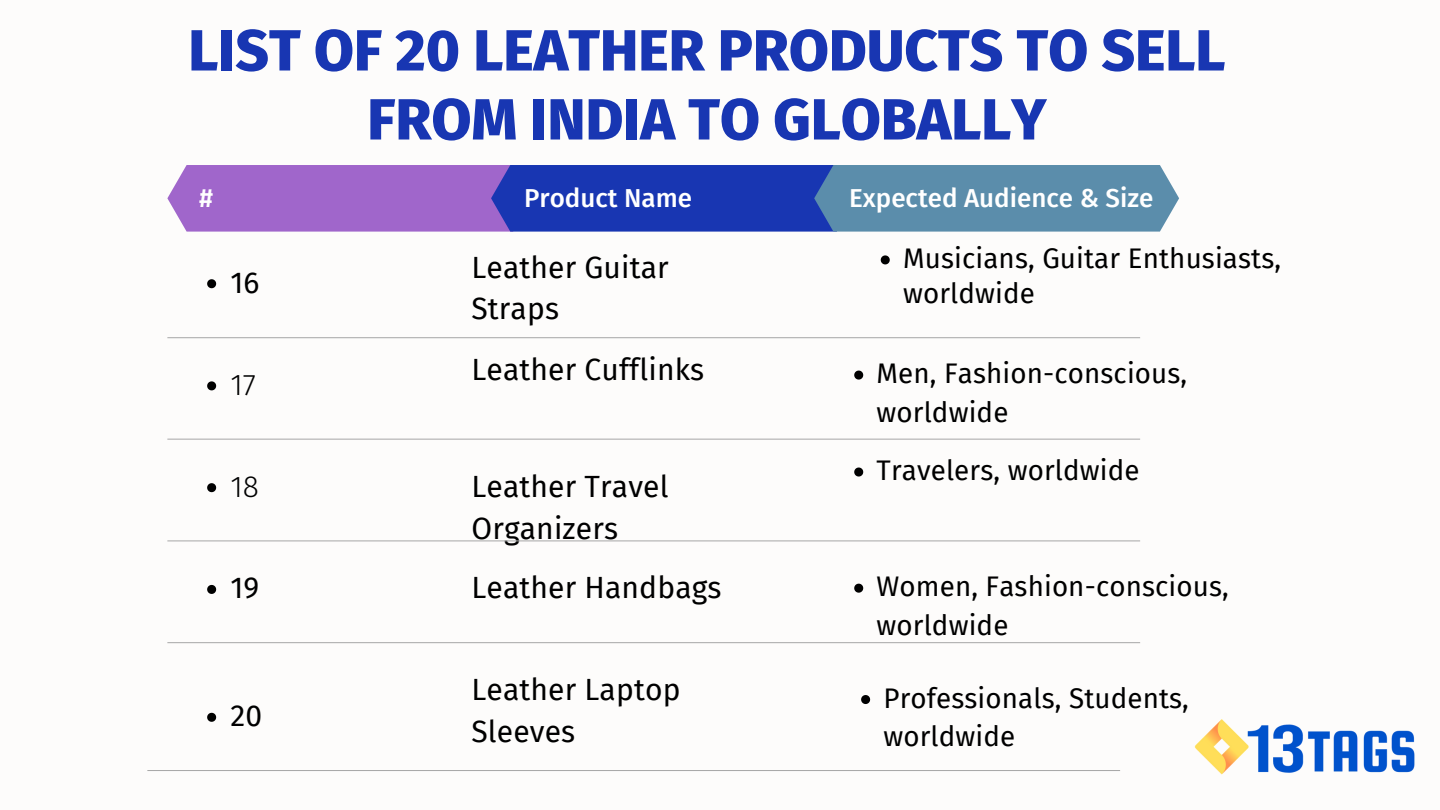
<style>
.page{position:relative;width:1440px;height:810px;background:#fdfcfb}
.page>*{position:absolute;margin:0;border:0;box-sizing:border-box;transform-origin:0 0}
.t1{font:800 58px/69px "Fira Sans";color:#1836b2;text-align:center}
.t2{font:30px/42px "Fira Sans";letter-spacing:.005em;color:#000}
.t3{font:300 30px "Fira Sans";color:#000}
.t4{font:27.7px/38.2px "Fira Sans";letter-spacing:.005em;color:#000}
.t5{font:500 26px "Fira Sans";color:#fff}
</style>
<div class="page">
<svg style="left:207px;top:279px;width:9px;height:9px"></svg>
<svg style="left:207px;top:381px;width:9px;height:9px"></svg>
<svg style="left:207px;top:483px;width:9px;height:9px"></svg>
<svg style="left:207px;top:585px;width:9px;height:9px"></svg>
<svg style="left:881px;top:255px;width:9px;height:9px"></svg>
<svg style="left:854px;top:371px;width:9px;height:9px"></svg>
<svg style="left:854px;top:468px;width:9px;height:9px"></svg>
<svg style="left:854px;top:584px;width:9px;height:9px"></svg>
<svg style="left:167px;top:165px;width:1012px;height:67px;background:#5f67b9"></svg>
<hr style="left:167px;top:337px;width:973px;height:1px;background:#a6a6a6">
<hr style="left:167px;top:439px;width:973px;height:1px;background:#a6a6a6">
<hr style="left:167px;top:541px;width:973px;height:1px;background:#a6a6a6">
<hr style="left:167px;top:642px;width:973px;height:1px;background:#a6a6a6">
<svg style="left:207px;top:713px;width:9px;height:9px"></svg>
<svg style="left:861px;top:695px;width:9px;height:9px"></svg>
<hr style="left:147px;top:770px;width:973px;height:1px;background:#a6a6a6">
<img style="left:1194px;top:719px;width:221px;height:56px">
<h1 class="t1" style="left:188px;top:17px;width:1039px">LIST OF 20 LEATHER PRODUCTS TO SELL<br>FROM INDIA TO GLOBALLY</h1>
<p class="t5" style="left:199px;top:183px;width:16px">#</p>
<p class="t5" style="left:524px;top:183px;width:170px">Product Name</p>
<p class="t5" style="left:849px;top:183px;width:306px">Expected Audience &amp; Size</p>
<p class="t2" style="left:230px;top:262px;width:31px">16</p>
<p class="t3" style="left:230px;top:367px;width:27px">17</p>
<p class="t3" style="left:230px;top:469px;width:30px">18</p>
<p class="t2" style="left:230px;top:567px;width:30px">19</p>
<p class="t2" style="left:230px;top:695px;width:33px">20</p>
<p class="t2" style="left:471px;top:247px;width:199px;line-height:41.2px">Leather Guitar<br>Straps</p>
<p class="t2" style="left:471px;top:349px;width:234px">Leather Cufflinks</p>
<p class="t2" style="left:471px;top:466px;width:199px">Leather Travel<br>Organizers</p>
<p class="t2" style="left:471px;top:567px;width:252px">Leather Handbags</p>
<p class="t4" style="left:903px;top:242px;width:380px;line-height:34.5px">Musicians, Guitar Enthusiasts, worldwide</p>
<p class="t4" style="left:877px;top:355px;width:312px">Men, Fashion-conscious, worldwide</p>
<p class="t4" style="left:877px;top:452px;width:265px">Travelers, worldwide</p>
<p class="t4" style="left:877px;top:568px;width:354px">Women, Fashion-conscious, worldwide</p>
<p class="t2" style="left:471px;top:669px;width:211px">Leather Laptop<br>Sleeves</p>
<p class="t4" style="left:883px;top:679px;width:307px">Professionals, Students, worldwide</p>
</div>
